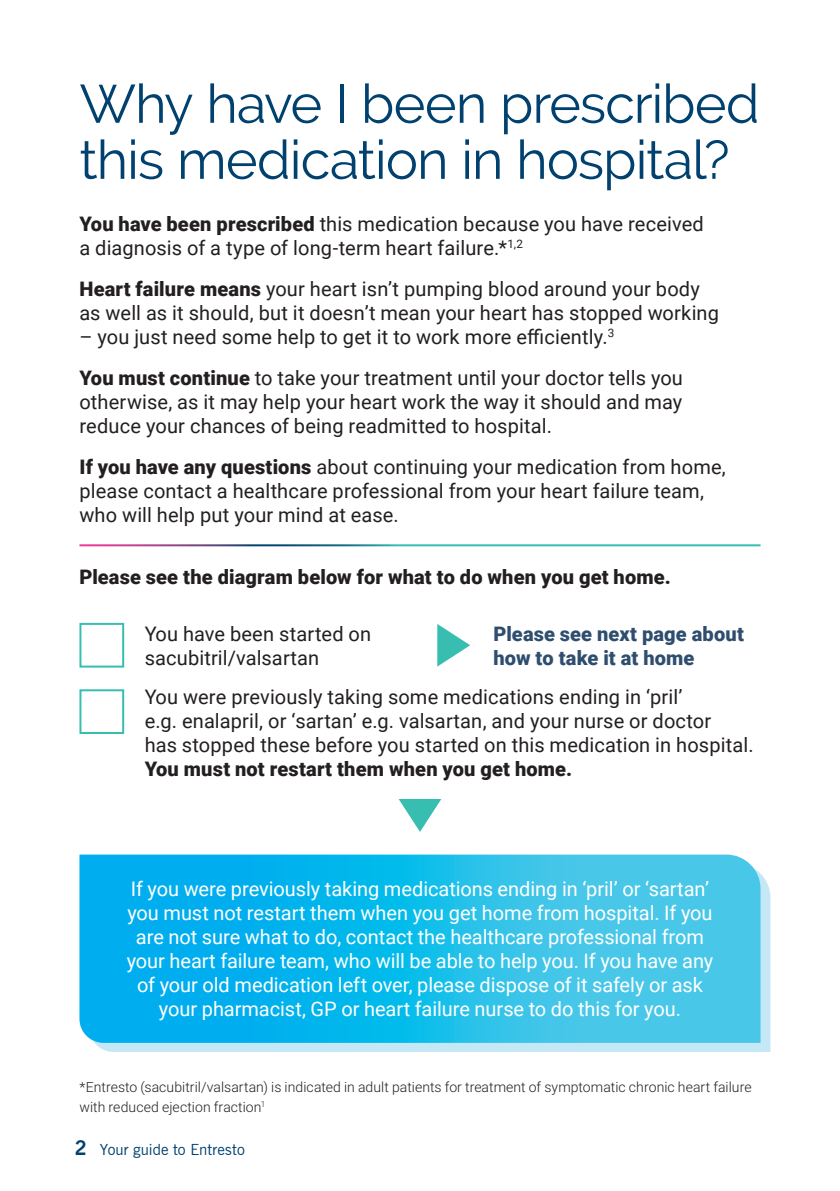
<style>
.page{position:relative;width:840px;height:1191px;background:#fff}
.page>*{position:absolute;margin:0;border:0;box-sizing:border-box;transform-origin:0 0}
.Rev_Heading{font:54px/56px "Raleway";letter-spacing:-.02em;color:#01416f}
.Body{font:20px/24px "Roboto";letter-spacing:.005em;color:#231f20}
.Body-2{font:20px/24px "Roboto";letter-spacing:-.005em;color:#fff;text-align:center}
.Body-3{font:900 20px "Roboto";letter-spacing:.005em;color:#231f20}
.Body-4{font:900 20px/24px "Roboto";letter-spacing:.005em;color:#2f4e6f}
.t1{font:15.4px "News Gothic BT";letter-spacing:.005em;color:#01416f}
.t2{font:300 14px/20px "Roboto";letter-spacing:.005em;color:#231f20}
.s1{font-weight:900}
.s2{font-weight:700;font-size:19.8px}
</style>
<div class="page">
<div style="left:95px;top:873px;width:675px;height:179px;background:#c4e8f6"></div>
<svg style="left:79px;top:854px;width:681px;height:189px;background:#20bceb"></svg>
<div style="left:79px;top:623px;width:45px;height:44px;background:#fff;border:2px solid #37beb1"></div>
<div style="left:79px;top:689px;width:45px;height:45px;background:#fff;border:2px solid #37beb1"></div>
<svg style="left:437px;top:624px;width:33px;height:42px"></svg>
<svg style="left:398px;top:799px;width:43px;height:33px"></svg>
<p class="Rev_Heading" style="left:79px;top:76px;width:681px">Why have I been prescribed this medication in hospital?</p>
<p class="Body" style="left:79px;top:211px;width:625px"><span class="s1">You have been prescribed</span> this medication because you have received a diagnosis of a type of long-term heart failure.*<sup>1,2</sup></p>
<p class="Body" style="left:79px;top:276px;width:640px"><span class="s1">Heart failure means</span> your heart isn’t pumping blood around your body as well as it should, but it doesn’t mean your heart has stopped working</p>
<p class="Body" style="left:79px;top:324px;width:536px">– you just need some help to get it to work more efficiently.<sup>3</sup></p>
<p class="Body" style="left:79px;top:365px;width:604px;text-align:justify"><span class="s1">You must continue</span> to take your treatment until your doctor tells you otherwise, as it may help your heart work the way it should and may reduce your chances of being readmitted to hospital.</p>
<p class="Body" style="left:79px;top:454px;width:647px"><span class="s1">If you have any questions</span> about continuing your medication from home, please contact a healthcare professional from your heart failure team, who will help put your mind at ease.</p>
<p class="Body-3" style="left:79px;top:563px;width:592px">Please see the diagram below for what to do when you get home.</p>
<p class="Body" style="left:145px;top:621px;width:228px">You have been started on sacubitril/valsartan</p>
<p class="Body" style="left:145px;top:684px;width:610px">You were previously taking some medications ending in ‘pril’<br>e.g. enalapril, or ‘sartan’ e.g. valsartan, and your nurse or doctor<br>has stopped these before you started on this medication in hospital.<br><span class="s1">You must not restart them when you get home.</span></p>
<p class="Body-4" style="left:493px;top:621px;width:252px">Please see next page about how to take it at home</p>
<p class="Body-2" style="left:127px;top:876px;width:588px">If you were previously taking medications ending in ‘pril’ or ‘sartan’ you must not restart them when you get home from hospital. If you are not sure what to do, contact the healthcare professional from your heart failure team, who will be able to help you. If you have any of your old medication left over, please dispose of it safely or ask your pharmacist, GP or heart failure nurse to do this for you.</p>
<p class="t2" style="left:79px;top:1076px;width:673px">*Entresto (sacubitril/valsartan) is indicated in adult patients for treatment of symptomatic chronic heart failure with reduced ejection fraction<sup>1</sup></p>
<p class="t1" style="left:75px;top:1140px;width:171px"><span class="s2">2</span> Your guide to Entresto</p>
</div>
